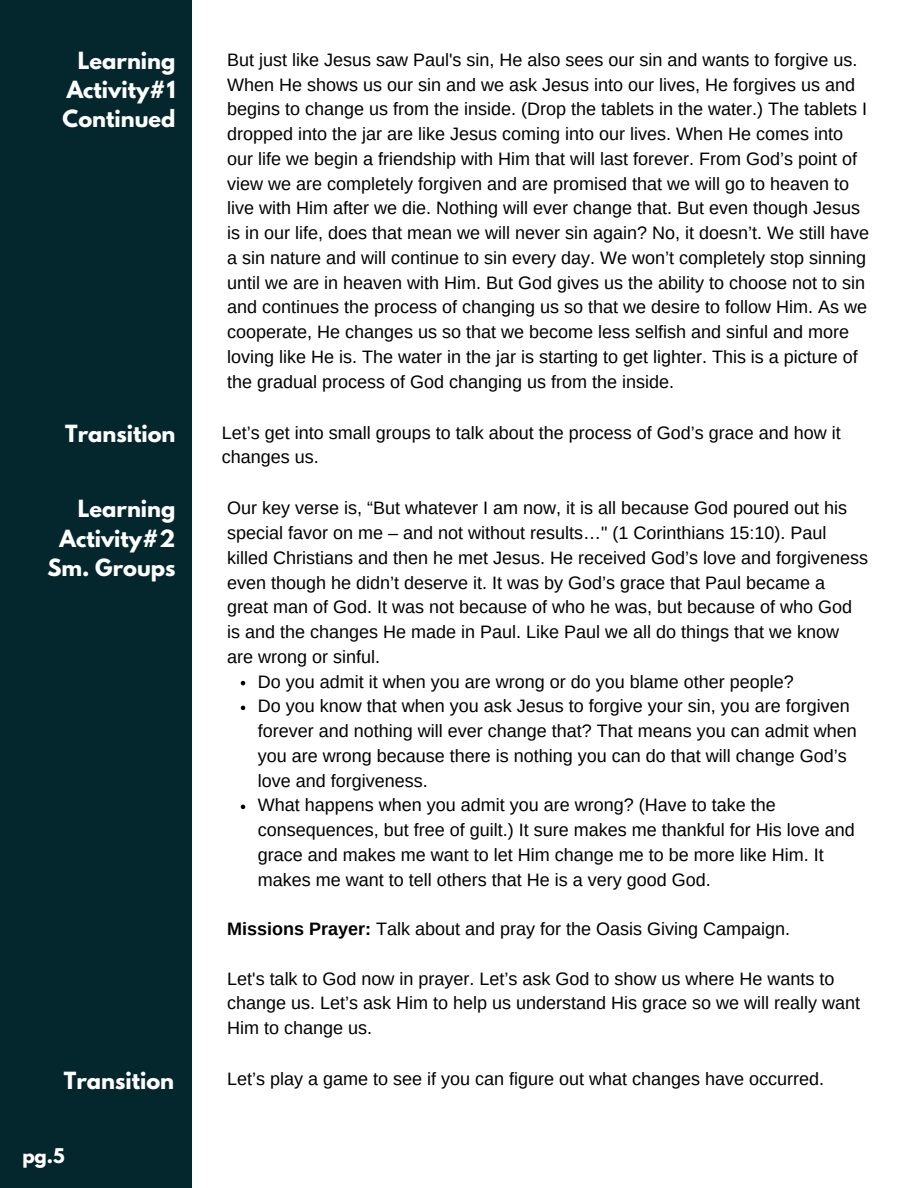
<style>
.page{position:relative;width:918px;height:1188px;background:#fff}
.page>*{position:absolute;margin:0;border:0;box-sizing:border-box;transform-origin:0 0}
.t1{font:700 21px/29.2px "League Spartan";color:#fff;text-align:justify}
.t2{font:18px/24.8px "Arimo";color:#000}
.t3{font:700 18px "League Spartan";color:#fff}
.s1{font-weight:700}
</style>
<div class="page">
<div style="left:0;top:0;width:191px;height:1188px;background:#03272d"></div>
<svg style="left:241px;top:681px;width:4px;height:4px"></svg>
<svg style="left:241px;top:706px;width:4px;height:4px"></svg>
<svg style="left:241px;top:805px;width:4px;height:4px"></svg>
<p class="t1" style="left:63px;top:49px;width:114px;text-indent:15px">Learning Activity#1<br>Continued</p>
<h1 class="t2" style="left:227px;top:47px;width:643px">But just like Jesus saw Paul's sin, He also sees our sin and wants to forgive us.<br>When He shows us our sin and we ask Jesus into our lives, He forgives us and begins to change us from the inside. (Drop the tablets in the water.) The tablets I dropped into the jar are like Jesus coming into our lives. When He comes into our life we begin a friendship with Him that will last forever. From God’s point of view we are completely forgiven and are promised that we will go to heaven to live with Him after we die. Nothing will ever change that. But even though Jesus is in our life, does that mean we will never sin again? No, it doesn’t. We still have a sin nature and will continue to sin every day. We won’t completely stop sinning until we are in heaven with Him. But God gives us the ability to choose not to sin and continues the process of changing us so that we desire to follow Him. As we cooperate, He changes us so that we become less selfish and sinful and more loving like He is. The water in the jar is starting to get lighter. This is a picture of the gradual process of God changing us from the inside.</h1>
<p class="t1" style="left:65px;top:421px;width:112px">Transition</p>
<h1 class="t2" style="left:222px;top:420px;width:620px">Let’s get into small groups to talk about the process of God’s grace and how it changes us.</h1>
<p class="t1" style="left:47px;top:497px;width:129px;text-align:right">Learning<br>Activity#2<br>Sm. Groups</p>
<p class="t2" style="left:227px;top:496px;width:642px">Our key verse is, “But whatever I am now, it is all because God poured out his special favor on me – and not without results…" (1 Corinthians 15:10). Paul killed Christians and then he met Jesus. He received God’s love and forgiveness even though he didn’t deserve it. It was by God’s grace that Paul became a great man of God. It was not because of who he was, but because of who God is and the changes He made in Paul. Like Paul we all do things that we know are wrong or sinful.</p>
<p class="t2" style="left:258px;top:669px;width:537px">Do you admit it when you are wrong or do you blame other people?</p>
<p class="t2" style="left:258px;top:694px;width:600px">Do you know that when you ask Jesus to forgive your sin, you are forgiven forever and nothing will ever change that? That means you can admit when you are wrong because there is nothing you can do that will change God’s love and forgiveness.</p>
<p class="t2" style="left:258px;top:793px;width:598px">What happens when you admit you are wrong? (Have to take the consequences, but free of guilt.) It sure makes me thankful for His love and grace and makes me want to let Him change me to be more like Him. It makes me want to tell others that He is a very good God.</p>
<p class="t2" style="left:227px;top:916px;width:564px"><span class="s1">Missions Prayer:</span> Talk about and pray for the Oasis Giving Campaign.</p>
<h1 class="t2" style="left:227px;top:966px;width:634px">Let's talk to God now in prayer. Let’s ask God to show us where He wants to change us. Let’s ask Him to help us understand His grace so we will really want<br>Him to change us.</h1>
<p class="t1" style="left:64px;top:1068px;width:112px">Transition</p>
<h1 class="t2" style="left:227px;top:1067px;width:598px">Let’s play a game to see if you can figure out what changes have occurred.</h1>
<h2 class="t3" style="left:22px;top:1146px;width:44px">pg.5</h2>
</div>
